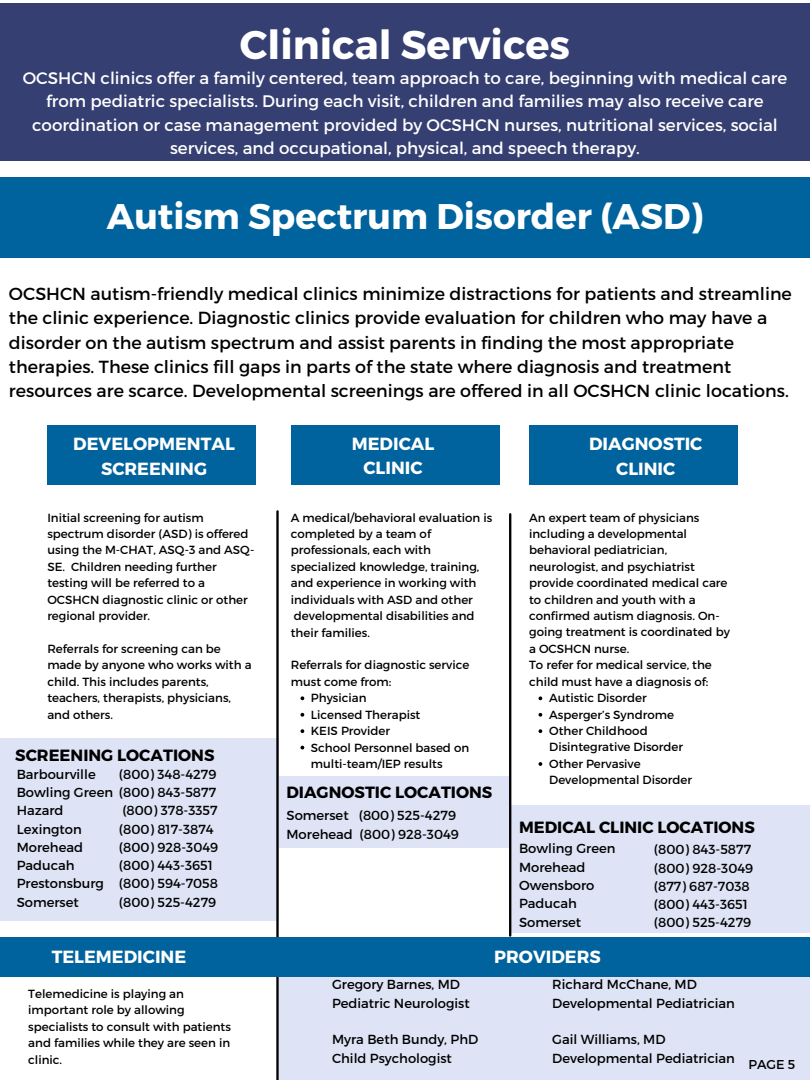
<style>
.page{position:relative;width:810px;height:1080px;background:#fff}
.page>*{position:absolute;margin:0;border:0;box-sizing:border-box;transform-origin:0 0}
.t1{font:700 40px "Montserrat";color:#fff}
.t2{font:700 35.62px "Montserrat";color:#fff}
.t3{font:700 17.56px/24.4px "Montserrat";color:#fff;text-align:center}
.t4{font:17.5px/24.4px "Montserrat";color:#000}
.t5{font:16.69px/23.2px "Montserrat";color:#fff;text-align:center}
.t6{font:700 16.25px "Montserrat";color:#000}
.t7{font:13.12px/18.2px "Montserrat";color:#000}
.t8{font:12.88px "Montserrat";color:#000}
.t9{font:11.81px/16.4px "Montserrat";color:#000}
</style>
<div class="page">
<div style="left:0;top:3px;width:810px;height:158px;background:#353f71"></div>
<div style="left:0;top:177px;width:810px;height:81px;background:#00639d"></div>
<div style="left:47px;top:426px;width:209px;height:59px;background:#00639d"></div>
<div style="left:0;top:738px;width:278px;height:183px;background:#dee4f5"></div>
<div style="left:291px;top:426px;width:208px;height:59px;background:#00639d"></div>
<div style="left:279px;top:777px;width:232px;height:71px;background:#dee4f5"></div>
<svg style="left:301px;top:696px;width:3px;height:4px"></svg>
<svg style="left:301px;top:713px;width:3px;height:4px"></svg>
<svg style="left:301px;top:729px;width:3px;height:4px"></svg>
<div style="left:529px;top:426px;width:209px;height:59px;background:#00639d"></div>
<svg style="left:539px;top:696px;width:3px;height:4px"></svg>
<svg style="left:539px;top:713px;width:3px;height:4px"></svg>
<svg style="left:539px;top:729px;width:3px;height:4px"></svg>
<svg style="left:539px;top:762px;width:3px;height:4px"></svg>
<div style="left:509px;top:805px;width:301px;height:127px;background:#dee4f5"></div>
<hr style="left:276px;top:511px;width:3px;height:569px;background:#000">
<div style="left:279px;top:977px;width:531px;height:103px;background:#dee4f5"></div>
<div style="left:0;top:937px;width:810px;height:40px;background:#00639d"></div>
<hr style="left:509px;top:514px;width:2px;height:422px;background:#000">
<h1 class="t1" style="left:240px;top:19px;width:332px">Clinical Services</h1>
<p class="t5" style="left:23px;top:66px;width:766px">OCSHCN clinics offer a family centered, team approach to care, beginning with medical care from pediatric specialists. During each visit, children and families may also receive care coordination or case management provided by OCSHCN nurses, nutritional services, social services, and occupational, physical, and speech therapy.</p>
<h2 class="t2" style="left:107px;top:193px;width:598px">Autism Spectrum Disorder (ASD)</h2>
<p class="t4" style="left:9px;top:281px;width:784px">OCSHCN autism-friendly medical clinics minimize distractions for patients and streamline the clinic experience. Diagnostic clinics provide evaluation for children who may have a disorder on the autism spectrum and assist parents in finding the most appropriate therapies. These clinics fill gaps in parts of the state where diagnosis and treatment resources are scarce. Developmental screenings are offered in all OCSHCN clinic locations.</p>
<h3 class="t3" style="left:73px;top:431px;width:163px">DEVELOPMENTAL<br>SCREENING</h3>
<p class="t9" style="left:47px;top:509px;width:209px">Initial screening for autism spectrum disorder (ASD) is offered using the M-CHAT, ASQ-3 and ASQ-<br>SE. Children needing further testing will be referred to a<br>OCSHCN diagnostic clinic or other regional provider.</p>
<p class="t9" style="left:47px;top:640px;width:206px">Referrals for screening can be made by anyone who works with a child. This includes parents, teachers, therapists, physicians, and others.</p>
<h3 class="t3" style="left:352px;top:430px;width:84px">MEDICAL<br>CLINIC</h3>
<h3 class="t3" style="left:589px;top:431px;width:115px">DIAGNOSTIC<br>CLINIC</h3>
<p class="t9" style="left:291px;top:509px;width:203px">A medical/behavioral evaluation is completed by a team of professionals, each with specialized knowledge, training, and experience in working with individuals with ASD and other developmental disabilities and their families.</p>
<p class="t9" style="left:291px;top:656px;width:180px">Referrals for diagnostic service must come from:</p>
<p class="t9" style="left:529px;top:509px;width:202px">An expert team of physicians including a developmental behavioral pediatrician, neurologist, and psychiatrist provide coordinated medical care to children and youth with a confirmed autism diagnosis. On&shy;going treatment is coordinated by a OCSHCN nurse.<br>To refer for medical service, the child must have a diagnosis of:</p>
<p class="t9" style="left:549px;top:689px;width:145px">Autistic Disorder<br>Asperger’s Syndrome<br>Other Childhood<br>Disintegrative Disorder<br>Other Pervasive<br>Developmental Disorder</p>
<p class="t9" style="left:311px;top:689px;width:160px">Physician<br>Licensed Therapist<br>KEIS Provider<br>School Personnel based on multi-team/IEP results</p>
<h3 class="t6" style="left:15px;top:745px;width:201px">SCREENING LOCATIONS</h3>
<p class="t7" style="left:17px;top:764px;width:201px">Barbourville<br>Bowling Green (800) 843-5877<br>Hazard<br>Lexington<br>Morehead<br>Paducah<br>Prestonsburg<br>Somerset</p>
<p class="t7" style="left:119px;top:764px;width:99px">(800) 348-4279</p>
<p class="t7" style="left:119px;top:801px;width:101px">(800) 378-3357 (800) 817-3874 (800) 928-3049 (800) 443-3651 (800) 594-7058 (800) 525-4279</p>
<h3 class="t6" style="left:287px;top:782px;width:207px">DIAGNOSTIC LOCATIONS</h3>
<p class="t7" style="left:287px;top:806px;width:174px">Somerset (800) 525-4279<br>Morehead (800) 928-3049</p>
<h3 class="t6" style="left:519px;top:817px;width:237px">MEDICAL CLINIC LOCATIONS</h3>
<p class="t7" style="left:519px;top:839px;width:98px">Bowling Green<br>Morehead<br>Owensboro<br>Paducah<br>Somerset</p>
<p class="t7" style="left:654px;top:840px;width:101px">(800) 843-5877 (800) 928-3049 (877) 687-7038 (800) 443-3651 (800) 525-4279</p>
<h3 class="t3" style="left:52px;top:944px;width:136px">TELEMEDICINE</h3>
<p class="t9" style="left:28px;top:985px;width:204px">Telemedicine is playing an important role by allowing specialists to consult with patients and families while they are seen in clinic.</p>
<p class="t7" style="left:332px;top:975px;width:139px">Gregory Barnes, MD<br>Pediatric Neurologist</p>
<p class="t7" style="left:332px;top:1030px;width:148px">Myra Beth Bundy, PhD<br>Child Psychologist</p>
<h3 class="t3" style="left:494px;top:944px;width:108px">PROVIDERS</h3>
<p class="t7" style="left:552px;top:975px;width:184px">Richard McChane, MD<br>Developmental Pediatrician</p>
<p class="t7" style="left:552px;top:1030px;width:184px">Gail Williams, MD<br>Developmental Pediatrician</p>
<p class="t8" style="left:748px;top:1056px;width:48px">PAGE 5</p>
</div>
